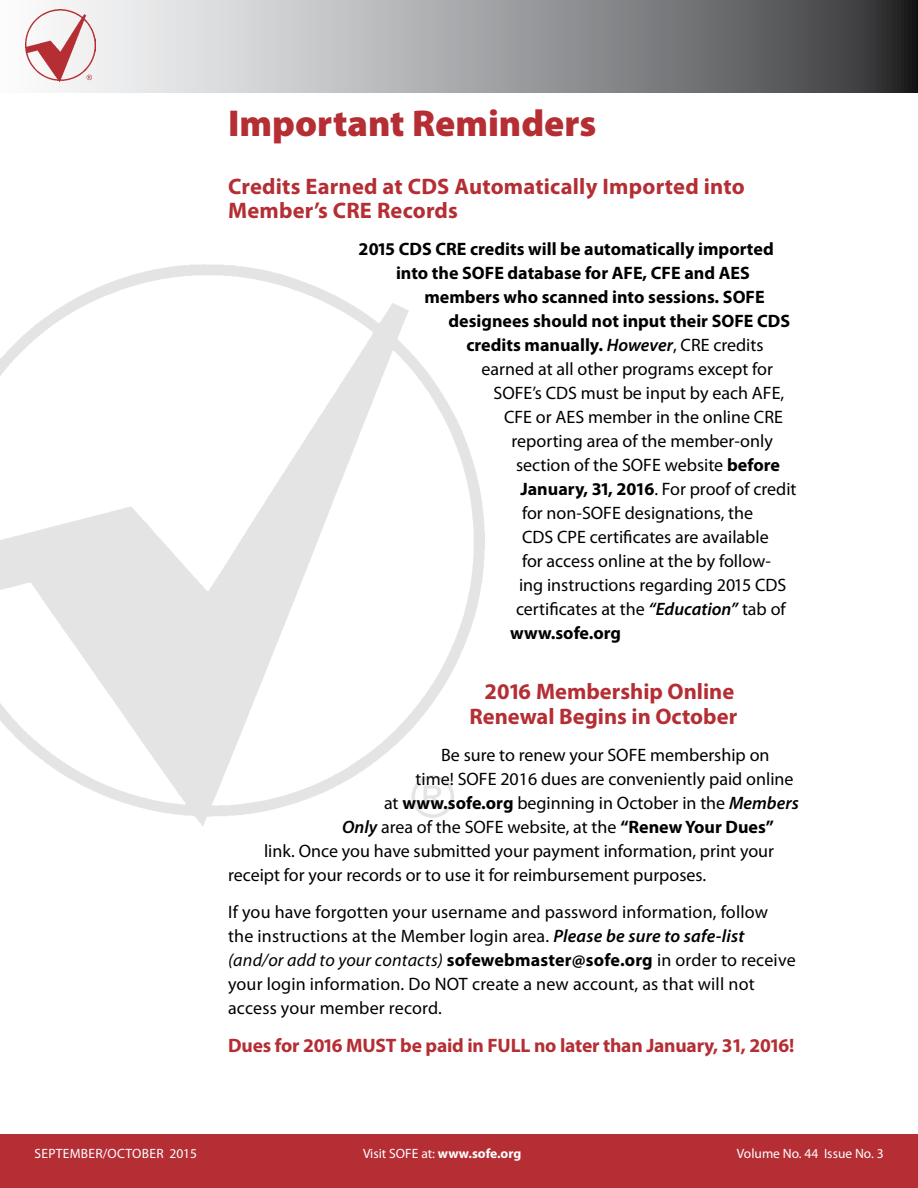
<style>
.page{position:relative;width:918px;height:1188px;background:#fff}
.page>*{position:absolute;margin:0;border:0;box-sizing:border-box;transform-origin:0 0}
.t1{font:900 37.5px "Myriad Pro";color:#b42e34}
.t2{font:700 22.5px/24px "Myriad Pro";letter-spacing:.005em;color:#b42e34}
.t3{font:700 19.5px "Myriad Pro";letter-spacing:-.01em;color:#b42e34}
.t4{font:18px/24px "Myriad Pro";color:#000}
.t5{font:700 18px/24px "Myriad Pro";color:#000}
.t6{font:13.5px "Myriad Pro";color:#fff}
.t7{font:13.5px "Myriad Pro";letter-spacing:.02em;color:#fff}
.s1{font-weight:600;font-style:italic}
.s2{font-weight:400}
.s3{font-weight:700}
.s4{font-style:italic}
</style>
<div class="page">
<svg style="left:25px;top:0;width:893px;height:93px;background:#9a9b9d"></svg>
<img style="left:26px;top:10px;width:70px;height:71px">
<svg style="left:87px;top:75px;width:5px;height:5px"></svg>
<div style="left:0;top:1134px;width:918px;height:54px;background:#b42e34"></div>
<img style="left:0;top:265px;width:484px;height:561px">
<svg style="left:412px;top:775px;width:42px;height:43px"></svg>
<h1 class="t1" style="left:228px;top:102px;width:370px">Important Reminders</h1>
<p class="t2" style="left:228px;top:174px;width:518px">Credits Earned at CDS Automatically Imported into<br>Member’s CRE Records</p>
<p class="t5" style="left:396px;top:237px;width:379px;text-indent:-37px">2015 CDS CRE credits will be automatically imported into the SOFE database for AFE, CFE and AES</p>
<p class="t5" style="left:425px;top:285px;width:342px">members who scanned into sessions. SOFE</p>
<p class="t5" style="left:449px;top:309px;width:343px">designees should not input their SOFE CDS</p>
<p class="t5" style="left:467px;top:333px;width:299px">credits manually. <span class="s1">However</span><span class="s2">, CRE credits</span></p>
<p class="t4" style="left:482px;top:357px;width:293px">earned at all other programs except for</p>
<p class="t4" style="left:494px;top:381px;width:292px">SOFE’s CDS must be input by each AFE,</p>
<p class="t4" style="left:504px;top:405px;width:280px">CFE or AES member in the online CRE</p>
<p class="t4" style="left:512px;top:429px;width:263px">reporting area of the member-only</p>
<p class="t4" style="left:516px;top:453px;width:265px">section of the SOFE website <span class="s3">before</span></p>
<p class="t4" style="left:521px;top:477px;width:278px"><span class="s3">January, 31, 2016</span>. For proof of credit</p>
<p class="t4" style="left:522px;top:501px;width:233px">for non-SOFE designations, the</p>
<p class="t4" style="left:522px;top:525px;width:248px">CDS CPE certificates are available</p>
<p class="t4" style="left:522px;top:549px;width:250px">for access online at the by follow-</p>
<p class="t4" style="left:519px;top:573px;width:269px">ing instructions regarding 2015 CDS</p>
<p class="t4" style="left:516px;top:597px;width:271px">certificates at the <span class="s1">“Education”</span> tab of</p>
<p class="t5" style="left:510px;top:621px;width:113px">www.sofe.org</p>
<p class="t2" style="left:470px;top:679px;width:269px;text-align:center">2016 Membership Online<br>Renewal Begins in October</p>
<p class="t4" style="left:441px;top:743px;width:330px">Be sure to renew your SOFE membership on</p>
<p class="t4" style="left:416px;top:767px;width:380px">time! SOFE 2016 dues are conveniently paid online</p>
<p class="t4" style="left:384px;top:791px;width:416px">at <span class="s3">www.sofe.org</span> beginning in October in the <span class="s1">Members</span></p>
<p class="t4" style="left:342px;top:815px;width:433px"><span class="s1">Only</span> area of the SOFE website, at the <span class="s3">“Renew Your Dues”</span></p>
<p class="t4" style="left:264px;top:839px;width:512px">link. Once you have submitted your payment information, print your</p>
<p class="t4" style="left:228px;top:863px;width:480px">receipt for your records or to use it for reimbursement purposes.</p>
<p class="t4" style="left:228px;top:900px;width:569px">If you have forgotten your username and password information, follow the instructions at the Member login area. <span class="s1">Please be sure to safe-list </span><span class="s4">(and/or add to your contacts)</span> <span class="s3">sofewebmaster@sofe.org</span> in order to receive your login information. Do NOT create a new account, as that will not access your member record.</p>
<p class="t3" style="left:228px;top:1033px;width:568px">Dues for 2016 MUST be paid in FULL no later than January, 31, 2016!</p>
<p class="t7" style="left:35px;top:1145px;width:164px">SEPTEMBER/OCTOBER 2015</p>
<p class="t6" style="left:363px;top:1145px;width:160px">Visit SOFE at: <span class="s3">www.sofe.org</span></p>
<p class="t6" style="left:737px;top:1145px;width:148px">Volume No. 44 Issue No. 3</p>
</div>
